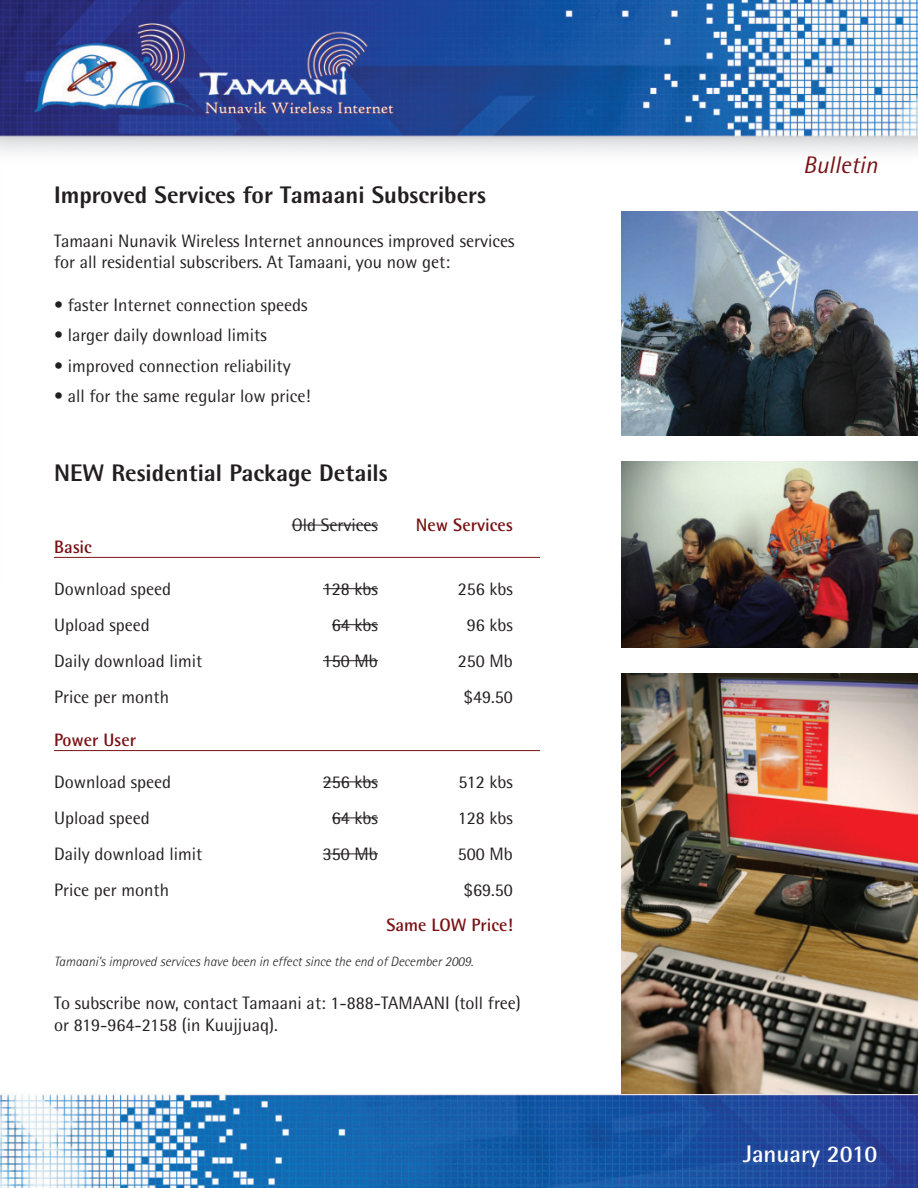
<style>
.page{position:relative;width:918px;height:1188px;background:#fff}
.page>*{position:absolute;margin:0;border:0;box-sizing:border-box;transform-origin:0 0}
.t1{font:800 24px "Rotis Semi Sans";color:#231f20}
.t2{font:700 24px "Rotis Semi Sans";color:#fff}
.t3{font:italic 24px "Rotis Semi Sans";color:#791113}
.t4{font:18px/21.6px "Rotis Semi Sans";color:#231f20}
.t5{font:700 18px "Rotis Semi Sans";color:#791113}
.t6{font:italic 300 13.5px "Rotis Semi Sans";color:#231f20}
</style>
<div class="page">
<img style="left:0;top:0;width:918px;height:1188px">
<hr style="left:54px;top:557px;width:486px;height:1px;background:#791113">
<hr style="left:54px;top:750px;width:486px;height:1px;background:#791113">
<hr style="left:292px;top:525px;width:86px;height:1px;background:#231f20">
<hr style="left:323px;top:588px;width:55px;height:1px;background:#231f20">
<hr style="left:332px;top:624px;width:46px;height:1px;background:#231f20">
<hr style="left:323px;top:660px;width:55px;height:1px;background:#231f20">
<hr style="left:323px;top:781px;width:55px;height:1px;background:#231f20">
<hr style="left:332px;top:817px;width:46px;height:1px;background:#231f20">
<hr style="left:323px;top:853px;width:55px;height:1px;background:#231f20">
<img style="left:621px;top:674px;width:297px;height:420px">
<img style="left:621px;top:212px;width:297px;height:223px">
<img style="left:621px;top:461px;width:297px;height:187px">
<h1 class="t1" style="left:54px;top:180px;width:434px">Improved Services for Tamaani Subscribers</h1>
<p class="t4" style="left:54px;top:230px;width:462px">Tamaani Nunavik Wireless Internet announces improved services for all residential subscribers. At Tamaani, you now get:</p>
<p class="t4" style="left:54px;top:294px;width:255px">• faster Internet connection speeds</p>
<p class="t4" style="left:54px;top:324px;width:214px">• larger daily download limits</p>
<p class="t4" style="left:54px;top:354px;width:238px">• improved connection reliability</p>
<p class="t4" style="left:54px;top:384px;width:258px">• all for the same regular low price!</p>
<h1 class="t1" style="left:54px;top:457px;width:335px">NEW Residential Package Details</h1>
<p class="t4" style="left:292px;top:514px;width:88px">Old Services</p>
<p class="t5" style="left:416px;top:514px;width:99px">New Services</p>
<p class="t5" style="left:54px;top:536px;width:39px">Basic</p>
<p class="t4" style="left:54px;top:578px;width:119px">Download speed</p>
<p class="t4" style="left:323px;top:578px;width:57px">128 kbs</p>
<p class="t4" style="left:458px;top:578px;width:57px">256 kbs</p>
<p class="t4" style="left:54px;top:614px;width:97px">Upload speed</p>
<p class="t4" style="left:332px;top:614px;width:48px">64 kbs</p>
<p class="t4" style="left:467px;top:614px;width:48px">96 kbs</p>
<p class="t4" style="left:54px;top:650px;width:150px">Daily download limit</p>
<p class="t4" style="left:323px;top:650px;width:57px">150 Mb</p>
<p class="t4" style="left:458px;top:650px;width:57px">250 Mb</p>
<p class="t4" style="left:54px;top:686px;width:117px">Price per month</p>
<p class="t4" style="left:464px;top:686px;width:51px">$49.50</p>
<p class="t5" style="left:54px;top:729px;width:84px">Power User</p>
<p class="t4" style="left:54px;top:771px;width:119px">Download speed</p>
<p class="t4" style="left:323px;top:771px;width:57px">256 kbs</p>
<p class="t4" style="left:459px;top:771px;width:56px">512 kbs</p>
<p class="t4" style="left:54px;top:807px;width:97px">Upload speed</p>
<p class="t4" style="left:332px;top:807px;width:48px">64 kbs</p>
<p class="t4" style="left:458px;top:807px;width:57px">128 kbs</p>
<p class="t4" style="left:54px;top:843px;width:150px">Daily download limit</p>
<p class="t4" style="left:323px;top:843px;width:57px">350 Mb</p>
<p class="t4" style="left:458px;top:843px;width:57px">500 Mb</p>
<p class="t4" style="left:54px;top:879px;width:117px">Price per month</p>
<p class="t4" style="left:464px;top:879px;width:51px">$69.50</p>
<p class="t5" style="left:387px;top:914px;width:128px">Same LOW Price!</p>
<p class="t6" style="left:54px;top:954px;width:421px">Tamaani’s improved services have been in effect since the end of December 2009.</p>
<p class="t4" style="left:54px;top:992px;width:468px">To subscribe now, contact Tamaani at: 1-888-TAMAANI (toll free) or 819-964-2158 (in Kuujjuaq).</p>
<h1 class="t3" style="left:803px;top:150px;width:76px">Bulletin</h1>
<h1 class="t2" style="left:743px;top:1139px;width:136px">January 2010</h1>
</div>
